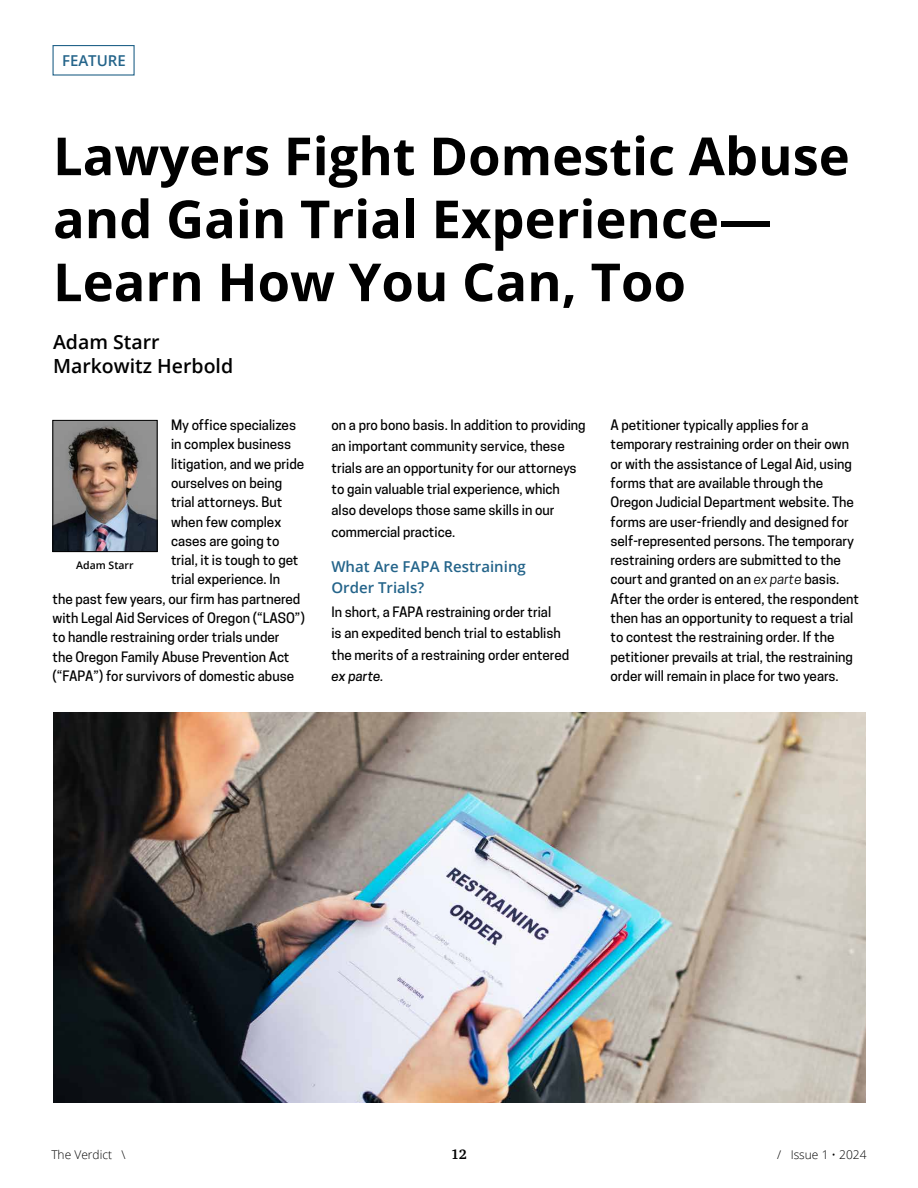
<style>
.page{position:relative;width:918px;height:1188px;background:#fff}
.page>*{position:absolute;margin:0;border:0;box-sizing:border-box;transform-origin:0 0}
.t1{font:700 52.5px/63px "Open Sans";color:#000}
.t2{font:600 19.5px/23.4px "Open Sans";color:#000}
.t3{font:600 15px/20.2px "Open Sans";color:#24648a}
.t4{font:700 13.8px "Charter";color:#000}
.t5{font:500 13.5px/19.4px "Cooper Hewitt";color:#000}
.t6{font:italic 500 13.5px "Cooper Hewitt";color:#000}
.t7{font:300 12px "Open Sans";color:#000}
.t8{font:600 10.5px "Open Sans";color:#000}
.s1{font-weight:400;font-style:italic}
</style>
<div class="page">
<img style="left:54px;top:422px;width:102px;height:128px">
<div style="left:52px;top:420px;width:106px;height:132px;border:1px solid #000"></div>
<div style="left:52px;top:45px;width:83px;height:31px;border:1px solid #24648a"></div>
<img style="left:53px;top:712px;width:813px;height:390px">
<p class="t3" style="left:62px;top:50px;width:65px">FEATURE</p>
<h1 class="t1" style="left:53px;top:123px;width:798px">Lawyers Fight Domestic Abuse and Gain Trial Experience—<br>Learn How You Can, Too</h1>
<h2 class="t2" style="left:53px;top:330px;width:182px">Adam Starr<br>Markowitz Herbold</h2>
<p class="t5" style="left:171px;top:415px;width:127px">My office specializes</p>
<p class="t5" style="left:171px;top:435px;width:122px">in complex business</p>
<p class="t5" style="left:171px;top:454px;width:135px">litigation, and we pride</p>
<p class="t5" style="left:171px;top:473px;width:113px">ourselves on being</p>
<p class="t5" style="left:171px;top:493px;width:113px">trial attorneys. But</p>
<p class="t5" style="left:171px;top:512px;width:112px">when few complex</p>
<p class="t5" style="left:171px;top:531px;width:110px">cases are going to</p>
<p class="t5" style="left:171px;top:550px;width:129px">trial, it is tough to get</p>
<p class="t5" style="left:171px;top:570px;width:111px">trial experience. In</p>
<p class="t5" style="left:52px;top:589px;width:249px">the past few years, our firm has partnered</p>
<p class="t5" style="left:52px;top:608px;width:254px">with Legal Aid Services of Oregon (“LASO”)</p>
<p class="t5" style="left:52px;top:628px;width:229px">to handle restraining order trials under</p>
<p class="t5" style="left:52px;top:647px;width:239px">the Oregon Family Abuse Prevention Act</p>
<p class="t5" style="left:52px;top:666px;width:243px">(“FAPA”) for survivors of domestic abuse</p>
<p class="t8" style="left:76px;top:558px;width:59px">Adam Starr</p>
<p class="t5" style="left:331px;top:414px;width:256px;line-height:21.3px">on a pro bono basis. In addition to providing an important community service, these trials are an opportunity for our attorneys to gain valuable trial experience, which also develops those same skills in our commercial practice.</p>
<p class="t3" style="left:331px;top:556px;width:196px">What Are FAPA Restraining<br>Order Trials?</p>
<p class="t5" style="left:331px;top:601px;width:239px;line-height:21.3px">In short, a FAPA restraining order trial<br>is an expedited bench trial to establish the merits of a restraining order entered</p>
<p class="t6" style="left:331px;top:668px;width:54px">ex parte.</p>
<p class="t5" style="left:610px;top:415px;width:250px">A petitioner typically applies for a temporary restraining order on their own or with the assistance of Legal Aid, using forms that are available through the Oregon Judicial Department website. The forms are user-friendly and designed for self-represented persons. The temporary restraining orders are submitted to the court and granted on an <span class="s1">ex parte</span> basis.<br>After the order is entered, the respondent then has an opportunity to request a trial to contest the restraining order. If the petitioner prevails at trial, the restraining order will remain in place for two years.</p>
<p class="t7" style="left:51px;top:1146px;width:76px">The Verdict \</p>
<p class="t4" style="left:451px;top:1142px;width:18px">12</p>
<p class="t7" style="left:777px;top:1146px;width:91px">/ Issue 1 • 2024</p>
</div>
